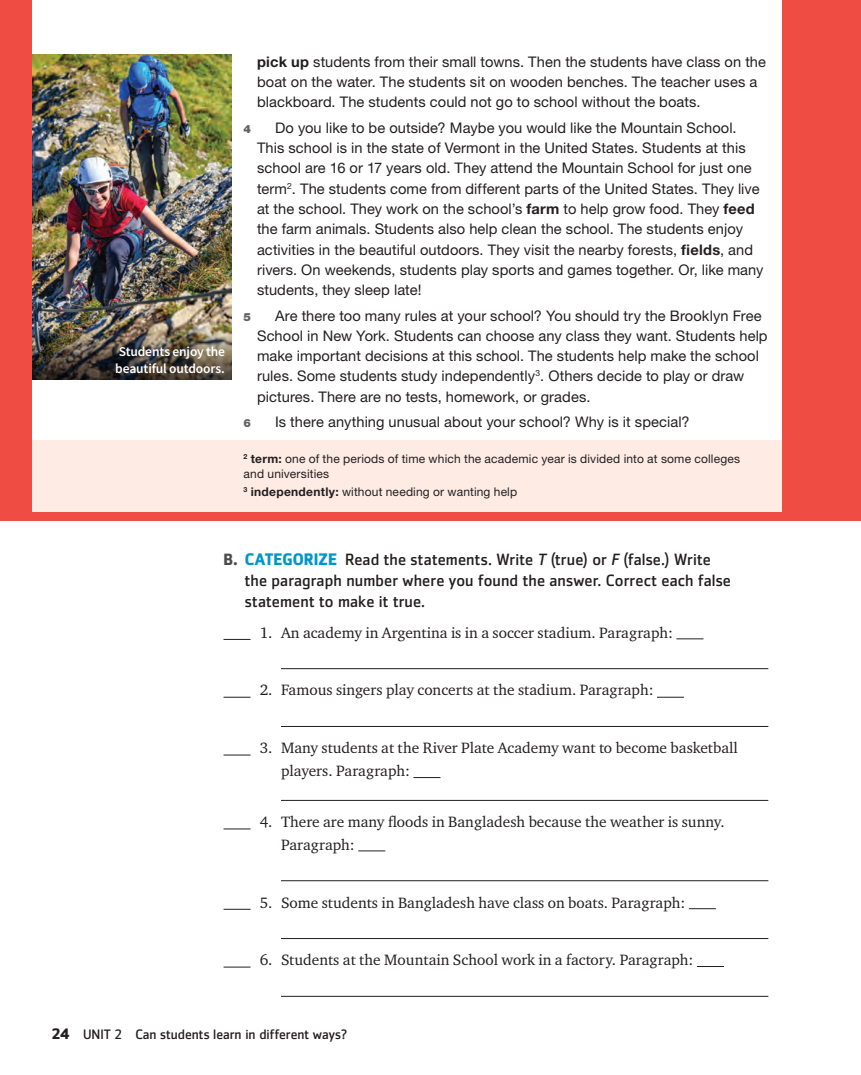
<style>
.page{position:relative;width:861px;height:1075px;background:#fff}
.page>*{position:absolute;margin:0;border:0;box-sizing:border-box;transform-origin:0 0}
.t1{font:16.2px/20.5px "Zemestro Std";letter-spacing:.005em;color:#231f20}
.t2{font:15.3px/22.5px "Charter ITC Std";color:#231f20}
.t3{font:14.7px/20.2px "Helvetica Neue LT Std";letter-spacing:.005em;color:#231f20}
.t4{font:13.5px "Zemestro Std";color:#231f20}
.t5{font:600 13.5px/16.5px "Source Sans Pro";letter-spacing:-.01em;color:#fff}
.t6{font:12px/15px "Helvetica Neue LT Std";letter-spacing:.01em;color:#231f20}
.t7{font:900 11.25px "Helvetica Neue LT Std";color:#636366}
.s1{font-weight:700}
.s2{font-weight:700;color:#4b4c4d}
.s3{font-weight:700;font-size:16.5px;color:#0096ca}
.s4{font-style:italic}
.s5{font-weight:700;font-size:15px}
</style>
<div class="page">
<svg style="left:223px;top:639px;width:27px;height:1px"></svg>
<svg style="left:676px;top:638px;width:27px;height:1px"></svg>
<hr style="left:281px;top:668px;width:487px;height:1px;background:#231f20">
<svg style="left:223px;top:696px;width:27px;height:1px"></svg>
<svg style="left:657px;top:696px;width:26px;height:1px"></svg>
<hr style="left:281px;top:726px;width:487px;height:1px;background:#231f20">
<svg style="left:223px;top:754px;width:27px;height:1px"></svg>
<svg style="left:413px;top:777px;width:27px;height:1px"></svg>
<hr style="left:281px;top:800px;width:487px;height:1px;background:#231f20">
<svg style="left:223px;top:828px;width:27px;height:1px"></svg>
<svg style="left:358px;top:850px;width:27px;height:1px"></svg>
<hr style="left:281px;top:880px;width:487px;height:1px;background:#231f20">
<svg style="left:223px;top:908px;width:27px;height:1px"></svg>
<svg style="left:688px;top:908px;width:27px;height:1px"></svg>
<hr style="left:281px;top:938px;width:487px;height:1px;background:#231f20">
<svg style="left:223px;top:966px;width:27px;height:1px"></svg>
<hr style="left:281px;top:995px;width:487px;height:1px;background:#231f20">
<div style="left:0;top:0;width:860px;height:520px;background:#ef4d44"></div>
<div style="left:32px;top:0;width:748px;height:511px;background:#fff"></div>
<div style="left:32px;top:439px;width:748px;height:72px;background:#fdebe4"></div>
<img style="left:32px;top:54px;width:199px;height:272px">
<img style="left:32px;top:326px;width:199px;height:53px">
<p class="t5" style="left:115px;top:344px;width:111px">Students enjoy the beautiful outdoors.</p>
<p class="t3" style="left:257px;top:51px;width:510px"><span class="s1">pick up</span> students from their small towns. Then the students have class on the boat on the water. The students sit on wooden benches. The teacher uses a blackboard. The students could not go to school without the boats.</p>
<p class="t7" style="left:243px;top:122px;width:9px">4</p>
<p class="t3" style="left:257px;top:117px;width:508px;text-indent:18px">Do you like to be outside? Maybe you would like the Mountain School.<br>This school is in the state of Vermont in the United States. Students at this school are 16 or 17 years old. They attend the Mountain School for just one term<sup>2</sup>. The students come from different parts of the United States. They live at the school. They work on the school’s <span class="s1">farm</span> to help grow food. They <span class="s1">feed </span>the farm animals. Students also help clean the school. The students enjoy activities in the beautiful outdoors. They visit the nearby forests, <span class="s1">fields</span>, and rivers. On weekends, students play sports and games together. Or, like many students, they sleep late!</p>
<p class="t7" style="left:243px;top:310px;width:9px">5</p>
<p class="t3" style="left:257px;top:305px;width:512px;text-indent:18px">Are there too many rules at your school? You should try the Brooklyn Free School in New York. Students can choose any class they want. Students help make important decisions at this school. The students help make the school rules. Some students study independently<sup>3</sup>. Others decide to play or draw pictures. There are no tests, homework, or grades.</p>
<p class="t7" style="left:243px;top:416px;width:9px">6</p>
<p class="t3" style="left:275px;top:411px;width:416px">Is there anything unusual about your school? Why is it special?</p>
<p class="t6" style="left:243px;top:451px;width:498px"><sup>2</sup> <span class="s1">term:</span> one of the periods of time which the academic year is divided into at some colleges and universities</p>
<p class="t6" style="left:243px;top:484px;width:275px"><sup>3</sup> <span class="s1">independently:</span> without needing or wanting help</p>
<p class="t1" style="left:245px;top:549px;width:487px;text-indent:-21px"><span class="s2">B.</span> <span class="s3">CATEGORIZE</span> Read the statements. Write <span class="s4">T</span> (true) or <span class="s4">F</span> (false.) Write the paragraph number where you found the answer. Correct each false statement to make it true.</p>
<p class="t2" style="left:259px;top:620px;width:414px">1. An academy in Argentina is in a soccer stadium. Paragraph:</p>
<p class="t2" style="left:259px;top:678px;width:395px">2. Famous singers play concerts at the stadium. Paragraph:</p>
<p class="t2" style="left:281px;top:736px;width:458px;text-indent:-21px">3. Many students at the River Plate Academy want to become basketball players. Paragraph:</p>
<p class="t2" style="left:281px;top:810px;width:445px;text-indent:-21px">4. There are many floods in Bangladesh because the weather is sunny.<br>Paragraph:</p>
<p class="t2" style="left:259px;top:890px;width:427px">5. Some students in Bangladesh have class on boats. Paragraph:</p>
<p class="t2" style="left:259px;top:948px;width:435px">6. Students at the Mountain School work in a factory. Paragraph:</p>
<p class="t4" style="left:52px;top:1026px;width:296px"><span class="s5">24</span> UNIT 2 Can students learn in different ways?</p>
</div>
